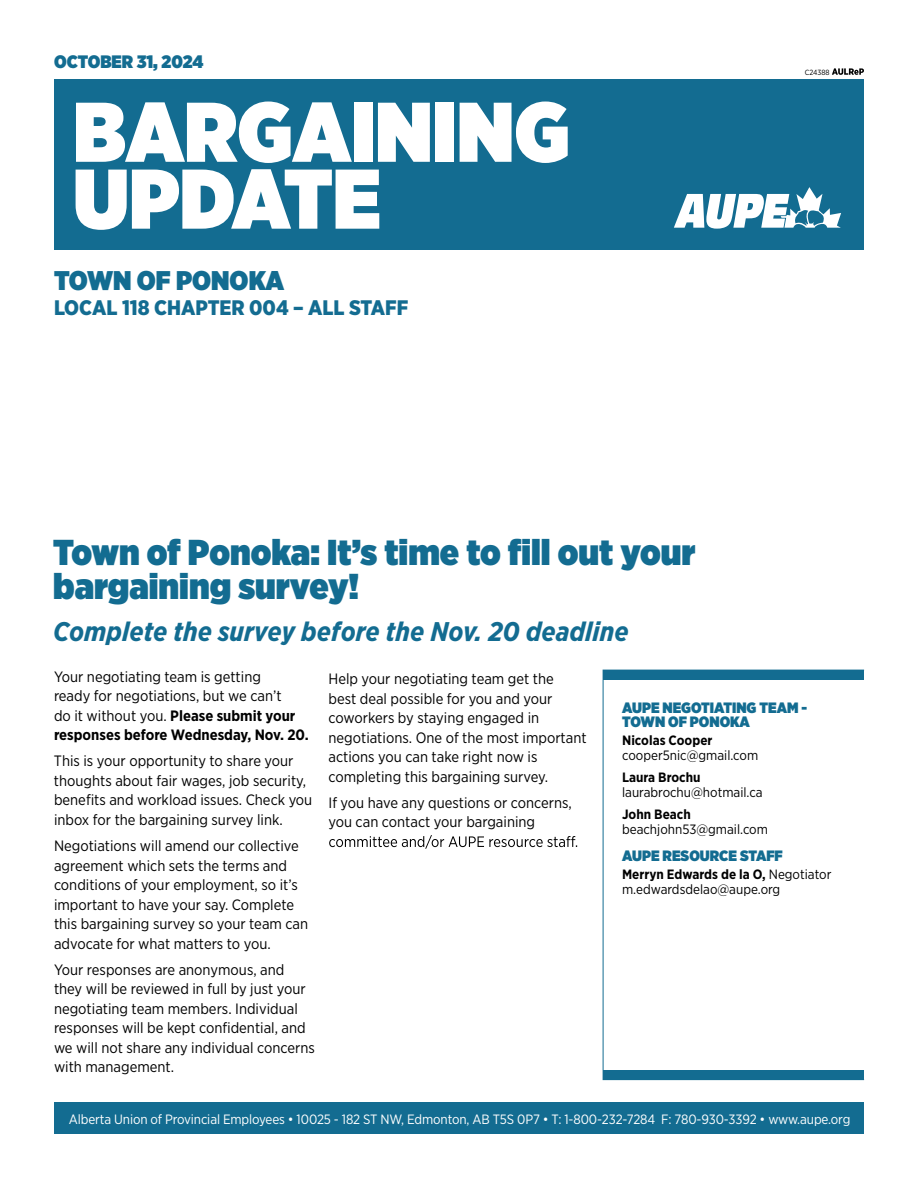
<style>
.page{position:relative;width:918px;height:1188px;background:#fff}
.page>*{position:absolute;margin:0;border:0;box-sizing:border-box;transform-origin:0 0}
.t1{font:900 84.45px/66.9px "Gotham Narrow";color:#fff}
.t2{font:900 36px/34.5px "Gotham Narrow";color:#136c91}
.t3{font:italic 700 27px "Gotham Narrow";color:#136c91}
.t4{font:900 27px "Gotham Narrow";color:#136c91}
.t5{font:900 21px "Gotham Narrow";color:#136c91}
.t6{font:900 18px "Gotham Narrow";color:#136c91}
.t7{font:15px/19.5px "Gotham Narrow";color:#000}
.t8{font:900 15px/13.5px "Gotham Narrow";color:#136c91}
.t9{font:13.5px/15px "Gotham Narrow";color:#000}
.t10{font:13.5px "Gotham Narrow";letter-spacing:-.01em;color:#fff}
.t11{font:700 13.5px "Gotham Narrow";color:#000}
.t12{font:7.5px "Gotham Narrow";color:#000}
.s1{font-weight:700}
</style>
<div class="page">
<div style="left:54px;top:79px;width:810px;height:171px;background:#136c91"></div>
<div style="left:54px;top:1102px;width:810px;height:32px;background:#136c91"></div>
<svg style="left:674px;top:187px;width:167px;height:42px"></svg>
<svg style="left:832px;top:68px;width:32px;height:7px"></svg>
<div style="left:603px;top:670px;width:261px;height:9px;background:#136c91"></div>
<div style="left:603px;top:1070px;width:261px;height:10px;background:#136c91"></div>
<div style="left:603px;top:670px;width:261px;height:410px;border:1px solid #136c91"></div>
<svg style="left:329px;top:835px;width:248px;height:14px"></svg>
<p class="t6" style="left:54px;top:50px;width:151px">OCTOBER 31, 2024</p>
<h1 class="t1" style="left:73px;top:97px;width:498px">BARGAINING<br>UPDATE</h1>
<h3 class="t4" style="left:54px;top:262px;width:232px">TOWN OF PONOKA</h3>
<h3 class="t5" style="left:54px;top:294px;width:356px">LOCAL 118 CHAPTER 004 – ALL STAFF</h3>
<h2 class="t2" style="left:53px;top:534px;width:644px">Town of Ponoka: It’s time to fill out your bargaining survey!</h2>
<h3 class="t3" style="left:53px;top:614px;width:577px">Complete the survey before the Nov. 20 deadline</h3>
<p class="t12" style="left:805px;top:68px;width:26px">C24388</p>
<p class="t7" style="left:54px;top:666px;width:256px">Your negotiating team is getting<br>ready for negotiations, but we can’t<br>do it without you. <span class="s1">Please submit your responses before Wednesday, Nov. 20.</span></p>
<p class="t7" style="left:54px;top:751px;width:260px">This is your opportunity to share your thoughts about fair wages, job security, benefits and workload issues. Check you inbox for the bargaining survey link.</p>
<p class="t7" style="left:54px;top:836px;width:256px">Negotiations will amend our collective agreement which sets the terms and conditions of your employment, so it’s important to have your say. Complete this bargaining survey so your team can advocate for what matters to you.</p>
<p class="t7" style="left:54px;top:960px;width:262px">Your responses are anonymous, and they will be reviewed in full by just your negotiating team members. Individual responses will be kept confidential, and we will not share any individual concerns with management.</p>
<p class="t10" style="left:69px;top:1110px;width:783px">Alberta Union of Provincial Employees • 10025 - 182 ST NW, Edmonton, AB T5S 0P7 • T: 1-800-232-7284 F: 780-930-3392 • www.aupe.org</p>
<p class="t7" style="left:328px;top:669px;width:260px">Help your negotiating team get the<br>best deal possible for you and your coworkers by staying engaged in negotiations. One of the most important actions you can take right now is completing this bargaining survey.</p>
<p class="t7" style="left:328px;top:793px;width:245px">If you have any questions or concerns, you can contact your bargaining</p>
<p class="t8" style="left:622px;top:701px;width:186px">AUPE NEGOTIATING TEAM -<br>TOWN OF PONOKA</p>
<p class="t11" style="left:622px;top:732px;width:92px">Nicolas Cooper</p>
<p class="t9" style="left:622px;top:748px;width:138px">cooper5nic@gmail.com</p>
<p class="t11" style="left:622px;top:769px;width:80px">Laura Brochu</p>
<p class="t9" style="left:622px;top:785px;width:142px">laurabrochu@hotmail.ca</p>
<p class="t11" style="left:622px;top:805px;width:70px">John Beach</p>
<p class="t9" style="left:622px;top:821px;width:147px">beachjohn53@gmail.com</p>
<p class="t8" style="left:622px;top:849px;width:162px">AUPE RESOURCE STAFF</p>
<p class="t9" style="left:622px;top:867px;width:211px"><span class="s1">Merryn Edwards de la O,</span> Negotiator m.edwardsdelao@aupe.org</p>
</div>
